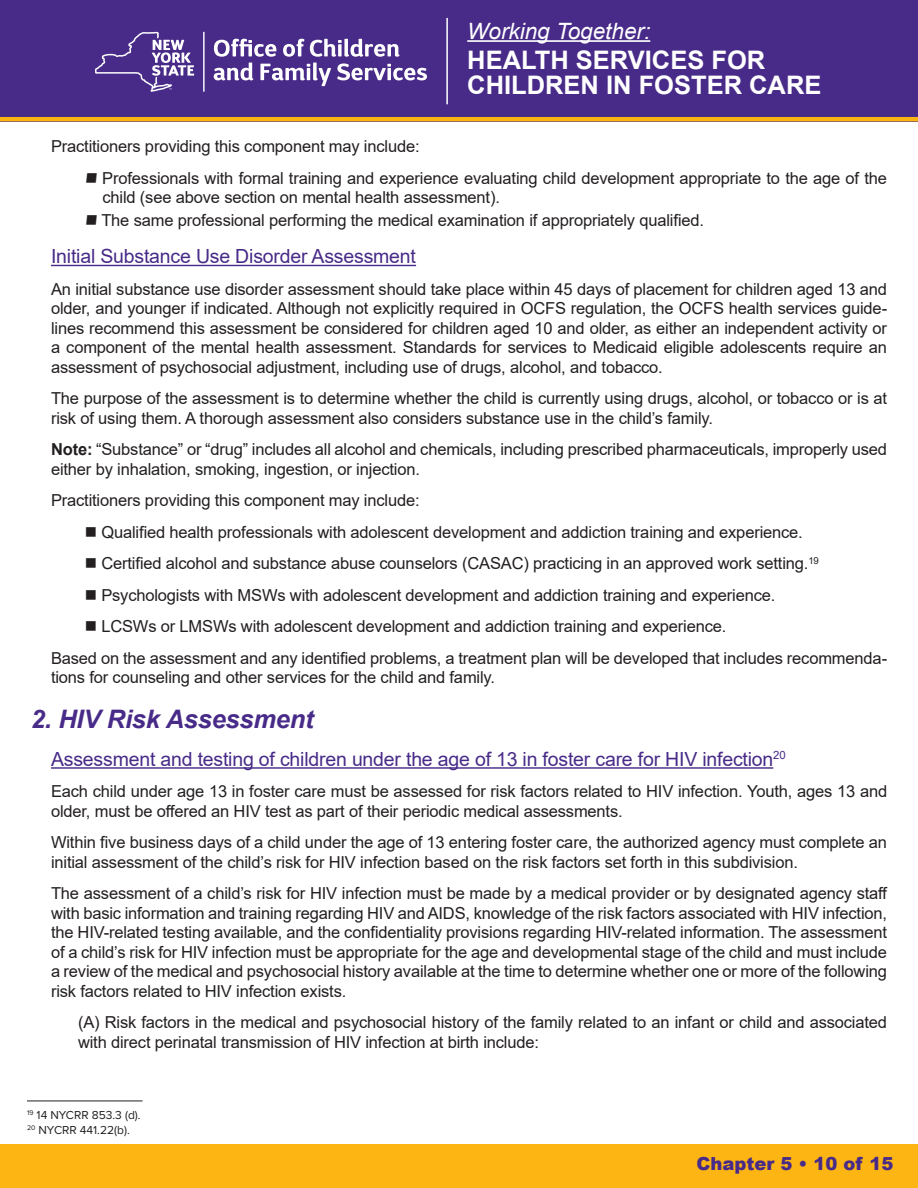
<style>
.page{position:relative;width:918px;height:1188px;background:#fff}
.page>*{position:absolute;margin:0;border:0;box-sizing:border-box;transform-origin:0 0}
.t1{font:700 25.5px/25.5px "Arial";color:#fff}
.t2{font:italic 700 25.5px "Arial";letter-spacing:-.01em;color:#482b88}
.t3{font:italic 22.5px "Arial";color:#fff}
.t4{font:19.5px "Arial";letter-spacing:-.01em;color:#482b88}
.t5{font:900 18px "Arial";color:#482b88}
.t6{font:16.5px/19.5px "Arial";letter-spacing:-.01em;color:#231f20}
.t7{font:12px "Proxima Nova";color:#231f20}
.s1{font-weight:700}
</style>
<div class="page">
<div style="left:0;top:1145px;width:918px;height:43px;background:#fdb514"></div>
<hr style="left:51px;top:265px;width:365px;height:1px;background:#482b88">
<hr style="left:51px;top:767px;width:722px;height:2px;background:#482b88">
<hr style="left:27px;top:1101px;width:116px;height:1px;background:#231f20">
<div style="left:0;top:0;width:918px;height:122px;background:#482b88"></div>
<hr style="left:467px;top:40px;width:183px;height:2px;background:#fff">
<svg style="left:95px;top:32px;width:99px;height:60px"></svg>
<svg style="left:214px;top:39px;width:213px;height:47px"></svg>
<hr style="left:203px;top:32px;width:2px;height:60px;background:#fff">
<hr style="left:0;top:117px;width:918px;height:4px;background:#fdb514">
<hr style="left:446px;top:18px;width:2px;height:86px;background:#fff">
<p class="t3" style="left:467px;top:16px;width:185px">Working Together:</p>
<p class="t1" style="left:467px;top:47px;width:356px">HEALTH SERVICES FOR<br>CHILDREN IN FOSTER CARE</p>
<p class="t6" style="left:51px;top:137px;width:370px">Practitioners providing this component may include:</p>
<p class="t6" style="left:102px;top:168px;width:786px;text-indent:-18px">■ Professionals with formal training and experience evaluating child development appropriate to the age of the child (see above section on mental health assessment).</p>
<p class="t6" style="left:85px;top:210px;width:621px">■ The same professional performing the medical examination if appropriately qualified.</p>
<p class="t4" style="left:51px;top:243px;width:366px">Initial Substance Use Disorder Assessment</p>
<p class="t6" style="left:51px;top:279px;width:838px;text-align:justify">An initial substance use disorder assessment should take place within 45 days of placement for children aged 13 and older, and younger if indicated. Although not explicitly required in OCFS regulation, the OCFS health services guide&shy;lines recommend this assessment be considered for children aged 10 and older, as either an independent activity or a component of the mental health assessment. Standards for services to Medicaid eligible adolescents require an assessment of psychosocial adjustment, including use of drugs, alcohol, and tobacco.</p>
<p class="t6" style="left:51px;top:389px;width:838px">The purpose of the assessment is to determine whether the child is currently using drugs, alcohol, or tobacco or is at risk of using them. A thorough assessment also considers substance use in the child’s family.</p>
<p class="t6" style="left:51px;top:440px;width:838px"><span class="s1">Note:</span> “Substance” or “drug” includes all alcohol and chemicals, including prescribed pharmaceuticals, improperly used either by inhalation, smoking, ingestion, or injection.</p>
<p class="t6" style="left:51px;top:491px;width:370px">Practitioners providing this component may include:</p>
<p class="t6" style="left:85px;top:522px;width:720px">■ Qualified health professionals with adolescent development and addiction training and experience.</p>
<p class="t6" style="left:85px;top:554px;width:736px">■ Certified alcohol and substance abuse counselors (CASAC) practicing in an approved work setting.<sup>19</sup></p>
<p class="t6" style="left:85px;top:585px;width:692px">■ Psychologists with MSWs with adolescent development and addiction training and experience.</p>
<p class="t6" style="left:85px;top:617px;width:643px">■ LCSWs or LMSWs with adolescent development and addiction training and experience.</p>
<p class="t6" style="left:51px;top:648px;width:838px">Based on the assessment and any identified problems, a treatment plan will be developed that includes recommenda&shy;tions for counseling and other services for the child and family.</p>
<p class="t2" style="left:31px;top:702px;width:284px">2. HIV Risk Assessment</p>
<p class="t4" style="left:51px;top:746px;width:736px">Assessment and testing of children under the age of 13 in foster care for HIV infection<sup>20</sup></p>
<p class="t6" style="left:51px;top:782px;width:838px">Each child under age 13 in foster care must be assessed for risk factors related to HIV infection. Youth, ages 13 and older, must be offered an HIV test as part of their periodic medical assessments.</p>
<p class="t6" style="left:51px;top:833px;width:838px">Within five business days of a child under the age of 13 entering foster care, the authorized agency must complete an initial assessment of the child’s risk for HIV infection based on the risk factors set forth in this subdivision.</p>
<p class="t6" style="left:51px;top:884px;width:838px;text-align:justify">The assessment of a child’s risk for HIV infection must be made by a medical provider or by designated agency staff with basic information and training regarding HIV and AIDS, knowledge of the risk factors associated with HIV infection, the HIV-related testing available, and the confidentiality provisions regarding HIV-related information. The assessment of a child’s risk for HIV infection must be appropriate for the age and developmental stage of the child and must include a review of the medical and psychosocial history available at the time to determine whether one or more of the following risk factors related to HIV infection exists.</p>
<p class="t6" style="left:78px;top:1013px;width:811px">(A) Risk factors in the medical and psychosocial history of the family related to an infant or child and associated with direct perinatal transmission of HIV infection at birth include:</p>
<p class="t7" style="left:27px;top:1106px;width:115px"><sup>19</sup> 14 NYCRR 853.3 (d).</p>
<p class="t7" style="left:27px;top:1121px;width:104px"><sup>20</sup> NYCRR 441.22(b).</p>
<p class="t5" style="left:696px;top:1150px;width:199px">Chapter 5 • 10 of 15</p>
</div>
